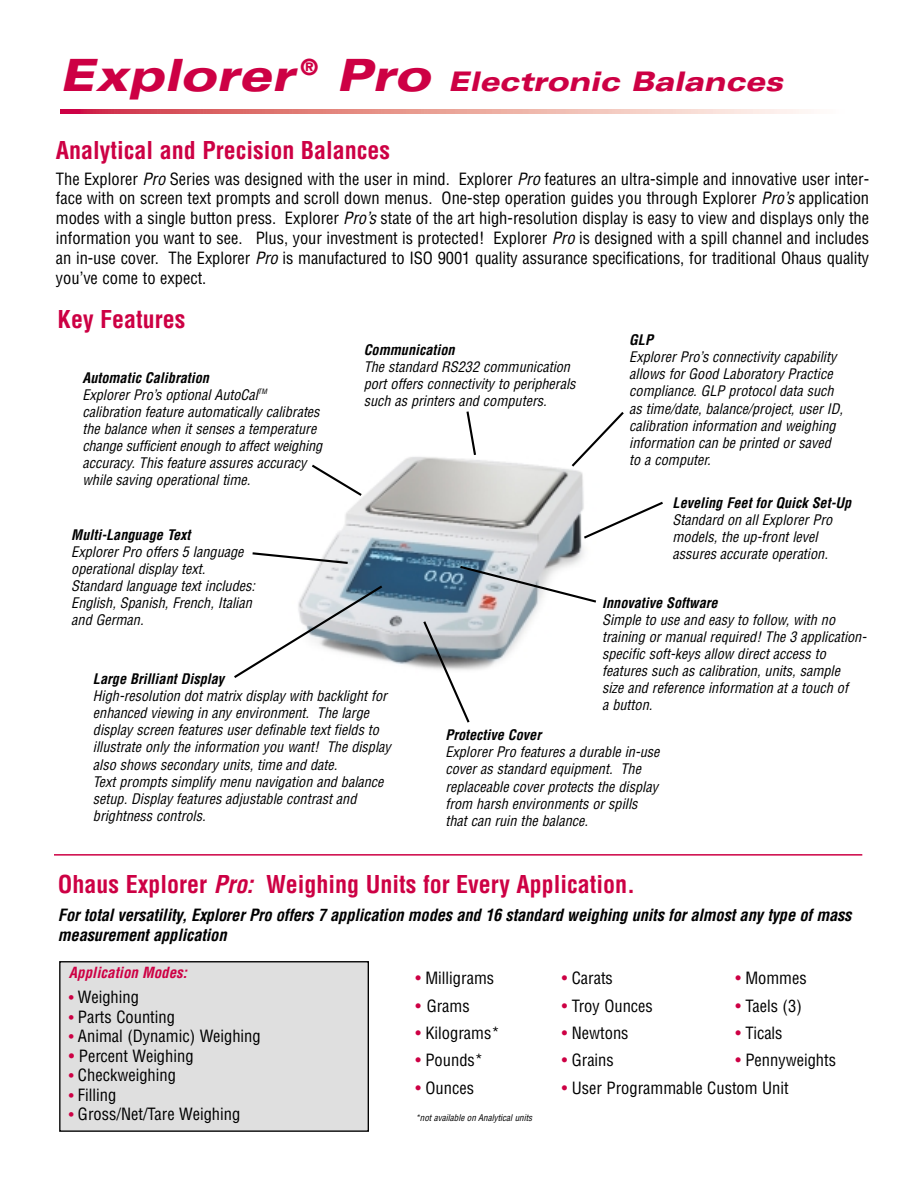
<style>
.page{position:relative;width:918px;height:1188px;background:#fff}
.page>*{position:absolute;margin:0;border:0;box-sizing:border-box;transform-origin:0 0}
.t1{font:italic 900 expanded 27px "Univers";letter-spacing:-.005em;color:#cd0044}
.t2{font:700 condensed 24px "Helvetica";color:#cd0044}
.t3{font:condensed 16.5px/19.8px "Helvetica";color:#000;text-align:justify}
.t4{font:italic 700 condensed 16.5px/19.8px "Helvetica";letter-spacing:-.01em;color:#000}
.t5{font:italic 700 condensed 15px "Helvetica";color:#cd0044}
.t6{font:italic condensed 14.25px/17.1px "Helvetica";color:#000}
.t7{font:italic 700 condensed 14.25px "Helvetica";color:#000}
.t8{font:italic condensed 9px "Helvetica";color:#000}
.s1{font-size:44.55px}
.s2{font-style:italic}
.s3{font-weight:700}
.s4{font-size:15px;color:#cd0044}
.s5{color:#cd0044}
</style>
<div class="page">
<img style="left:308px;top:457px;width:276px;height:213px">
<hr style="left:54px;top:854px;width:808px;height:2px;background:#cd0044">
<svg style="left:309px;top:463px;width:55px;height:35px"></svg>
<svg style="left:458px;top:564px;width:139px;height:40px"></svg>
<svg style="left:234px;top:584px;width:151px;height:94px"></svg>
<svg style="left:252px;top:551px;width:98px;height:14px"></svg>
<svg style="left:569px;top:412px;width:55px;height:57px"></svg>
<svg style="left:582px;top:500px;width:81px;height:40px"></svg>
<svg style="left:466px;top:411px;width:10px;height:44px"></svg>
<svg style="left:421px;top:619px;width:50px;height:104px"></svg>
<svg style="left:61px;top:109px;width:750px;height:4px;background:#e79897"></svg>
<div style="left:60px;top:962px;width:308px;height:169px;background:#dfdfdf"></div>
<div style="left:59px;top:961px;width:310px;height:171px;border:1px solid #000"></div>
<h1 class="t1" style="left:59px;top:72px;width:725px"><span class="s1">Explorer</span> <sup>®</sup> <span class="s1">Pro</span> Electronic Balances</h1>
<h2 class="t2" style="left:56px;top:141px;width:336px">Analytical and Precision Balances</h2>
<p class="t3" style="left:56px;top:170px;width:815px">The Explorer <span class="s2">Pro</span> Series was designed with the user in mind. Explorer <span class="s2">Pro</span> features an ultra-simple and innovative user inter&shy;face with on screen text prompts and scroll down menus. One-step operation guides you through Explorer <span class="s2">Pro’s</span> application modes with a single button press. Explorer <span class="s2">Pro’s</span> state of the art high-resolution display is easy to view and displays only the information you want to see. Plus, your investment is protected! Explorer <span class="s2">Pro</span> is designed with a spill channel and includes an in-use cover. The Explorer <span class="s2">Pro</span> is manufactured to ISO 9001 quality assurance specifications, for traditional Ohaus quality you’ve come to expect.</p>
<h2 class="t2" style="left:58px;top:310px;width:129px">Key Features</h2>
<p class="t6" style="left:82px;top:370px;width:241px"><span class="s3">Automatic Calibration<br></span>Explorer Pro’s optional AutoCal<sup>TM </sup>calibration feature automatically calibrates the balance when it senses a temperature change sufficient enough to affect weighing accuracy. This feature assures accuracy while saving operational time.</p>
<p class="t7" style="left:629px;top:334px;width:25px">GLP</p>
<p class="t6" style="left:629px;top:350px;width:215px">Explorer Pro’s connectivity capability allows for Good Laboratory Practice compliance. GLP protocol data such as time/date, balance/project, user ID, calibration information and weighing information can be printed or saved to a computer.</p>
<p class="t7" style="left:673px;top:497px;width:180px">Leveling Feet for Quick Set-Up</p>
<p class="t6" style="left:673px;top:513px;width:161px">Standard on all Explorer Pro models, the up-front level assures accurate operation.</p>
<p class="t7" style="left:364px;top:344px;width:93px">Communication</p>
<p class="t6" style="left:364px;top:360px;width:213px">The standard RS232 communication port offers connectivity to peripherals such as printers and computers.</p>
<p class="t7" style="left:71px;top:529px;width:121px">Multi-Language Text</p>
<p class="t6" style="left:71px;top:544px;width:185px">Explorer Pro offers 5 language operational display text.<br>Standard language text includes:<br>English, Spanish, French, Italian and German.</p>
<p class="t7" style="left:602px;top:597px;width:117px">Innovative Software</p>
<p class="t6" style="left:602px;top:612px;width:266px">Simple to use and easy to follow, with no training or manual required! The 3 application&shy;specific soft-keys allow direct access to features such as calibration, units, sample<br>size and reference information at a touch of<br>a button.</p>
<p class="t7" style="left:93px;top:673px;width:133px">Large Brilliant Display</p>
<p class="t6" style="left:93px;top:689px;width:299px">High-resolution dot matrix display with backlight for enhanced viewing in any environment. The large display screen features user definable text fields to illustrate only the information you want! The display also shows secondary units, time and date.<br>Text prompts simplify menu navigation and balance setup. Display features adjustable contrast and brightness controls.</p>
<p class="t7" style="left:445px;top:730px;width:97px">Protective Cover</p>
<p class="t6" style="left:445px;top:745px;width:216px">Explorer Pro features a durable in-use cover as standard equipment. The replaceable cover protects the display from harsh environments or spills that can ruin the balance.</p>
<h2 class="t2" style="left:58px;top:875px;width:579px">Ohaus Explorer <span class="s2">Pro:</span> Weighing Units for Every Application.</h2>
<p class="t4" style="left:58px;top:906px;width:795px">For total versatility, Explorer Pro offers 7 application modes and 16 standard weighing units for almost any type of mass measurement application</p>
<p class="t5" style="left:69px;top:967px;width:120px">Application Modes:</p>
<p class="t3" style="left:69px;top:989px;width:72px"><span class="s4">•</span> Weighing</p>
<p class="t3" style="left:69px;top:1008px;width:108px"><span class="s4">•</span> Parts Counting</p>
<p class="t3" style="left:69px;top:1028px;width:193px"><span class="s4">•</span> Animal (Dynamic) Weighing</p>
<p class="t3" style="left:69px;top:1047px;width:126px"><span class="s5">•</span> Percent Weighing</p>
<p class="t3" style="left:69px;top:1067px;width:109px"><span class="s4">•</span> Checkweighing</p>
<p class="t3" style="left:69px;top:1086px;width:49px"><span class="s4">•</span> Filling</p>
<p class="t3" style="left:69px;top:1106px;width:173px"><span class="s4">•</span> Gross/Net/Tare Weighing</p>
<p class="t3" style="left:415px;top:970px;width:80px"><span class="s5">•</span> Milligrams</p>
<p class="t3" style="left:562px;top:970px;width:53px"><span class="s5">•</span> Carats</p>
<p class="t3" style="left:735px;top:970px;width:73px"><span class="s5">•</span> Mommes</p>
<p class="t3" style="left:415px;top:997px;width:56px"><span class="s5">•</span> Grams</p>
<p class="t3" style="left:562px;top:997px;width:93px"><span class="s5">•</span> Troy Ounces</p>
<p class="t3" style="left:735px;top:997px;width:68px"><span class="s5">•</span> Taels (3)</p>
<p class="t3" style="left:415px;top:1024px;width:86px"><span class="s5">•</span> Kilograms*</p>
<p class="t3" style="left:562px;top:1024px;width:68px"><span class="s5">•</span> Newtons</p>
<p class="t3" style="left:735px;top:1024px;width:49px"><span class="s5">•</span> Ticals</p>
<p class="t3" style="left:415px;top:1052px;width:69px"><span class="s5">•</span> Pounds*</p>
<p class="t3" style="left:562px;top:1052px;width:54px"><span class="s5">•</span> Grains</p>
<p class="t3" style="left:735px;top:1052px;width:102px"><span class="s5">•</span> Pennyweights</p>
<p class="t3" style="left:415px;top:1079px;width:60px"><span class="s5">•</span> Ounces</p>
<p class="t3" style="left:562px;top:1079px;width:229px"><span class="s5">•</span> User Programmable Custom Unit</p>
<p class="t8" style="left:415px;top:1115px;width:118px">*not available on Analytical units</p>
</div>
